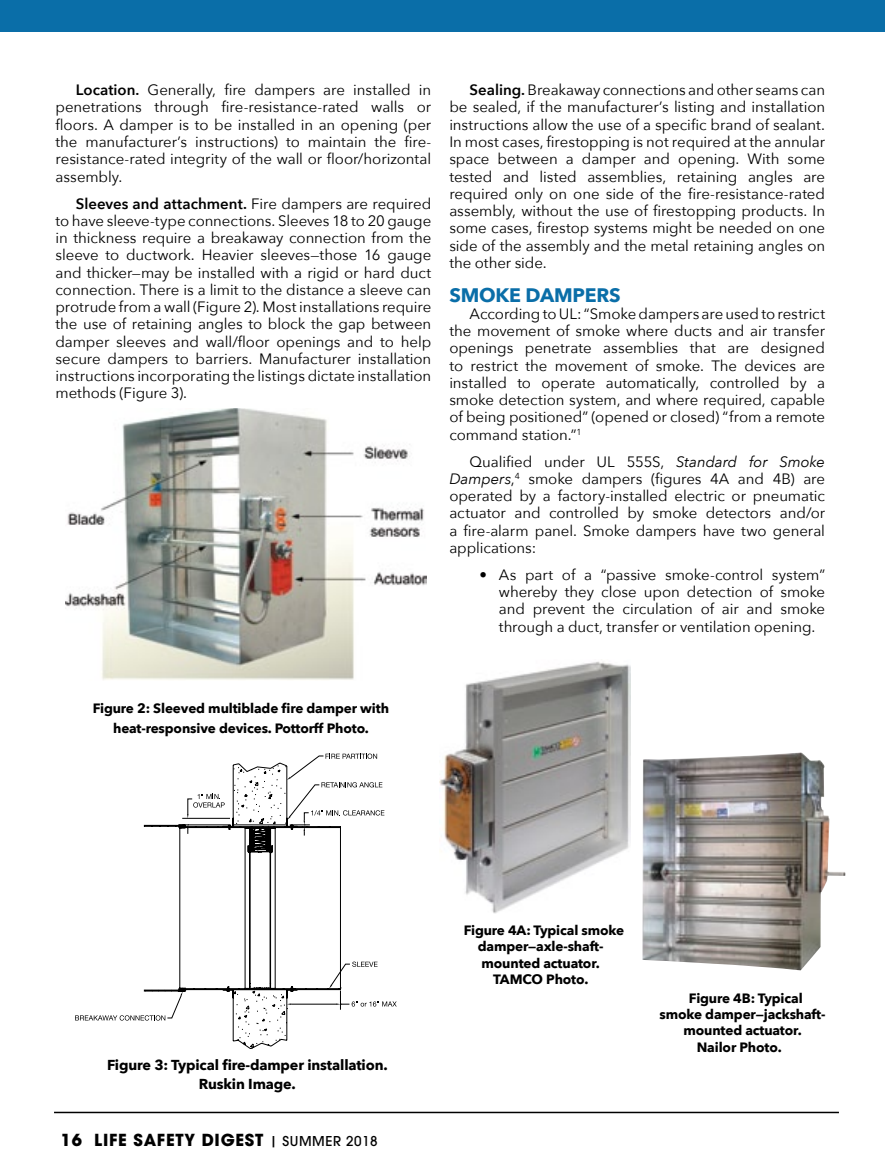
<style>
.page{position:relative;width:885px;height:1175px;background:#fff}
.page>*{position:absolute;margin:0;border:0;box-sizing:border-box;transform-origin:0 0}
.t1{font:700 19.5px "Avenir Next";letter-spacing:-.01em;color:#0a6ea8}
.t2{font:700 16.5px "Avant Garde";letter-spacing:.045em;color:#000}
.t3{font:15px/17.2px "Avenir Next";letter-spacing:-.005em;color:#000;text-align:justify}
.t4{font:700 14.4px/19.4px "Avenir Next";letter-spacing:-.01em;color:#000;text-align:center}
.t5{font:700 13.5px/16.2px "Avenir Next";letter-spacing:-.01em;color:#000;text-align:center}
.s1{font-weight:600}
.s2{font-style:italic}
.s3{font-weight:500;font-size:13.5px}
</style>
<div class="page">
<div style="left:0;top:0;width:884px;height:32px;background:#0a6ea8"></div>
<img style="left:65px;top:408px;width:361px;height:272px">
<svg style="left:75px;top:753px;width:321px;height:295px"></svg>
<img style="left:439px;top:661px;width:190px;height:252px">
<img style="left:642px;top:752px;width:203px;height:218px">
<hr style="left:54px;top:1111px;width:784px;height:2px;background:#000">
<p class="t3" style="left:55px;top:81px;width:377px;text-indent:20px"><span class="s1">Location.</span> Generally, fire dampers are installed in penetrations through fire-resistance-rated walls or floors. A damper is to be installed in an opening (per the manufacturer’s instructions) to maintain the fire&shy;resistance-rated integrity of the wall or floor/horizontal assembly.</p>
<p class="t3" style="left:55px;top:194px;width:377px;text-indent:20px"><span class="s1">Sleeves and attachment.</span> Fire dampers are required to have sleeve-type connections. Sleeves 18 to 20 gauge in thickness require a breakaway connection from the sleeve to ductwork. Heavier sleeves—those 16 gauge and thicker—may be installed with a rigid or hard duct connection. There is a limit to the distance a sleeve can protrude from a wall (Figure 2). Most installations require the use of retaining angles to block the gap between damper sleeves and wall/floor openings and to help secure dampers to barriers. Manufacturer installation instructions incorporating the listings dictate installation methods (Figure 3).</p>
<p class="t3" style="left:449px;top:81px;width:377px;text-indent:20px"><span class="s1">Sealing.</span> Breakaway connections and other seams can be sealed, if the manufacturer’s listing and installation instructions allow the use of a specific brand of sealant.<br>In most cases, firestopping is not required at the annular space between a damper and opening. With some tested and listed assemblies, retaining angles are required only on one side of the fire-resistance-rated assembly, without the use of firestopping products. In some cases, firestop systems might be needed on one side of the assembly and the metal retaining angles on the other side.</p>
<h1 class="t1" style="left:449px;top:278px;width:105px">Smoke Dampers</h1>
<p class="t3" style="left:449px;top:304px;width:377px;text-indent:20px">According to UL: “Smoke dampers are used to restrict the movement of smoke where ducts and air transfer openings penetrate assemblies that are designed to restrict the movement of smoke. The devices are installed to operate automatically, controlled by a smoke detection system, and where required, capable of being positioned” (opened or closed) “from a remote command station.”<sup>1</sup></p>
<p class="t3" style="left:449px;top:452px;width:377px;text-indent:20px">Qualified under UL 555S, <span class="s2">Standard for Smoke Dampers</span>,<sup>4</sup> smoke dampers (figures 4A and 4B) are operated by a factory-installed electric or pneumatic actuator and controlled by smoke detectors and/or a fire-alarm panel. Smoke dampers have two general applications:</p>
<p class="t3" style="left:498px;top:565px;width:328px;text-indent:-20px">• As part of a “passive smoke-control system” whereby they close upon detection of smoke and prevent the circulation of air and smoke through a duct, transfer or ventilation opening.</p>
<p class="t5" style="left:93px;top:698px;width:297px;line-height:20px">Figure 2: Sleeved multiblade fire damper with heat-responsive devices. Pottorff Photo.</p>
<p class="t4" style="left:107px;top:1055px;width:282px">Figure 3: Typical fire-damper installation.<br>Ruskin Image.</p>
<p class="t2" style="left:61px;top:1129px;width:318px">16 LIFE SAFETY DIGEST <span class="s3">| SUMMER 2018</span></p>
<p class="t5" style="left:463px;top:922px;width:162px">Figure 4A: Typical smoke damper—axle-shaft&shy;mounted actuator.<br>TAMCO Photo.</p>
<p class="t5" style="left:659px;top:989px;width:167px">Figure 4B: Typical<br>smoke damper—jackshaft&shy;mounted actuator.<br>Nailor Photo.</p>
</div>
